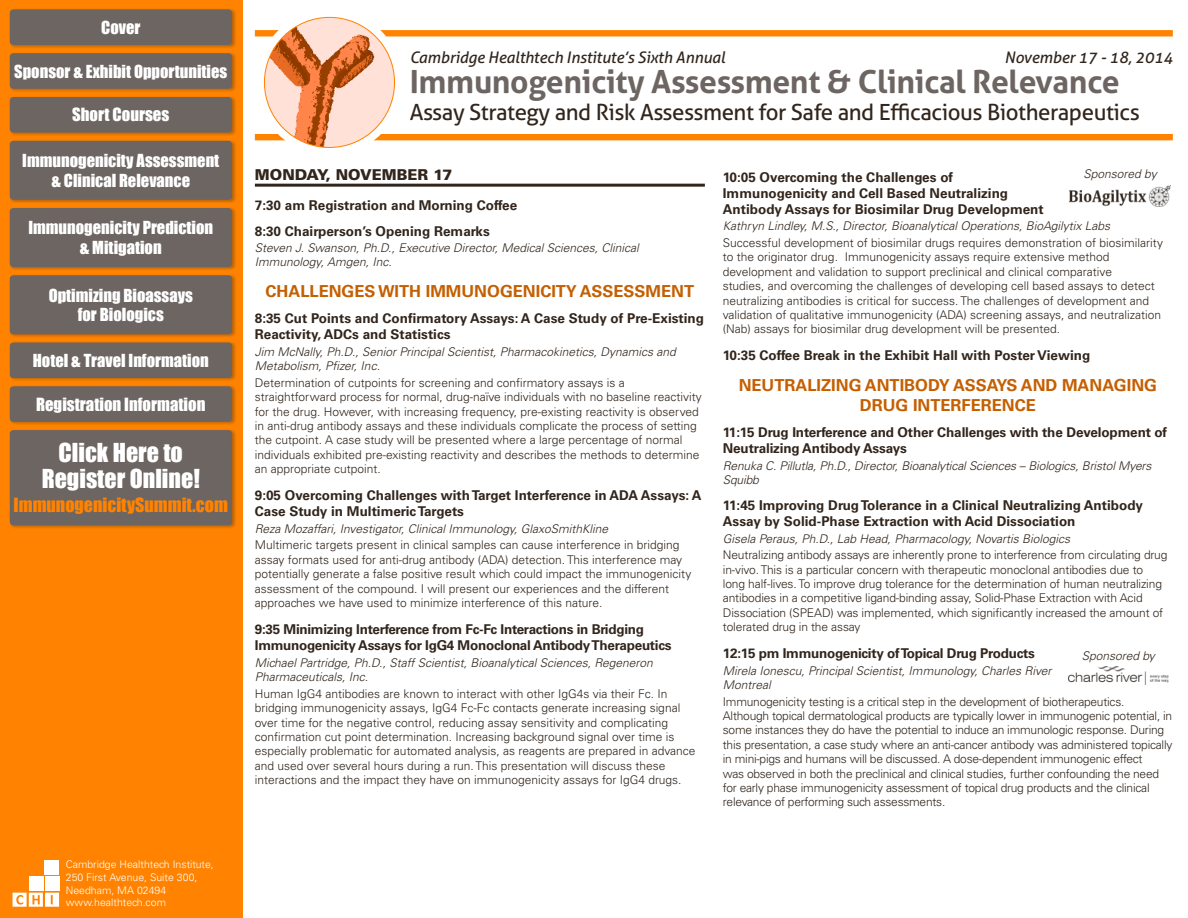
<style>
.page{position:relative;width:1188px;height:918px;background:#fff}
.page>*{position:absolute;margin:0;border:0;box-sizing:border-box;transform-origin:0 0}
.t1{font:700 31.8px "Aller";letter-spacing:-.01em;color:#6c6562}
.t2{font:24px/25.5px "Impact";color:#fff;text-align:center}
.t3{font:22.35px "Aller";letter-spacing:-.02em;color:#31251c}
.t4{font:18px "Impact";color:#ff8300}
.t5{font:16.8px "Impact";color:#fff}
.t6{font:16.5px/19.5px "Impact";color:#fff;text-align:center}
.t7{font:700 16.5px/19.8px "Univers LT Std";color:#c55f00;text-align:center}
.t8{font:italic 15.9px "Aller";letter-spacing:-.01em;color:#31251c}
.t9{font:900 15px "Univers LT Std";color:#31251c}
.t10{font:700 13.5px/16.2px "Univers LT Std";color:#31251c}
.t11{font:700 13.5px/16.2px "Univers LT Std";letter-spacing:-.02em;color:#31251c}
.t12{font:300 12px/14.4px "Univers LT Std";color:#31251c}
.t13{font:italic 300 12px/14.4px "Univers LT Std";color:#31251c}
.t14{font:300 12px/14.4px "Univers LT Std";letter-spacing:-.02em;color:#31251c}
.t15{font:300 10.5px/12.6px "Univers LT Std";color:#fff}
</style>
<div class="page">
<div style="left:0;top:0;width:243px;height:918px;background:#ff8300"></div>
<div style="left:9px;top:8px;width:227px;height:41px;background:#31251c;opacity:.33"></div>
<div style="left:10px;top:9px;width:222px;height:36px;background:#6c6562;border-radius:4px"></div>
<div style="left:9px;top:140px;width:227px;height:63px;background:#31251c;opacity:.33"></div>
<div style="left:10px;top:141px;width:222px;height:59px;background:#6c6562;border-radius:4px"></div>
<div style="left:9px;top:207px;width:227px;height:64px;background:#31251c;opacity:.33"></div>
<div style="left:10px;top:208px;width:222px;height:59px;background:#6c6562;border-radius:4px"></div>
<div style="left:9px;top:274px;width:227px;height:64px;background:#31251c;opacity:.33"></div>
<div style="left:10px;top:275px;width:222px;height:59px;background:#6c6562;border-radius:4px"></div>
<div style="left:9px;top:52px;width:227px;height:40px;background:#31251c;opacity:.33"></div>
<div style="left:10px;top:53px;width:222px;height:36px;background:#6c6562;border-radius:4px"></div>
<div style="left:9px;top:341px;width:227px;height:41px;background:#31251c;opacity:.33"></div>
<div style="left:10px;top:343px;width:222px;height:35px;background:#6c6562;border-radius:4px"></div>
<div style="left:9px;top:96px;width:227px;height:40px;background:#31251c;opacity:.33"></div>
<div style="left:10px;top:97px;width:222px;height:36px;background:#6c6562;border-radius:4px"></div>
<div style="left:9px;top:385px;width:227px;height:41px;background:#31251c;opacity:.33"></div>
<div style="left:10px;top:386px;width:222px;height:36px;background:#6c6562;border-radius:4px"></div>
<div style="left:9px;top:429px;width:227px;height:100px;background:#31251c;opacity:.33"></div>
<div style="left:10px;top:430px;width:222px;height:95px;background:#6c6562;border-radius:4px"></div>
<div style="left:29px;top:877px;width:14px;height:14px;background:#fff"></div>
<div style="left:45px;top:861px;width:14px;height:14px;background:#fff"></div>
<div style="left:45px;top:877px;width:14px;height:14px;background:#fff"></div>
<svg style="left:13px;top:893px;width:46px;height:14px"></svg>
<div style="left:255px;top:134px;width:918px;height:6px;background:#ff8300"></div>
<div style="left:255px;top:30px;width:918px;height:6px;background:#ff8300"></div>
<div style="left:256px;top:9px;width:146px;height:146px;border:8px solid #fff;border-radius:50%"></div>
<img style="left:264px;top:17px;width:130px;height:130px">
<hr style="left:255px;top:184px;width:450px;height:3px;background:#31251c">
<img style="left:1070px;top:185px;width:100px;height:22px">
<img style="left:1068px;top:666px;width:101px;height:19px">
<h3 class="t6" style="left:101px;top:17px;width:41px">Cover</h3>
<h3 class="t6" style="left:14px;top:61px;width:215px">Sponsor &amp; Exhibit Opportunities</h3>
<h3 class="t5" style="left:72px;top:102px;width:99px">Short Courses</h3>
<h3 class="t6" style="left:22px;top:150px;width:199px">Immunogenicity Assessment &amp; Clinical Relevance</h3>
<h3 class="t6" style="left:28px;top:218px;width:186px">Immunogenicity Prediction &amp; Mitigation</h3>
<h3 class="t6" style="left:49px;top:285px;width:146px">Optimizing Bioassays for Biologics</h3>
<h3 class="t6" style="left:33px;top:350px;width:177px">Hotel &amp; Travel Information</h3>
<h3 class="t5" style="left:36px;top:391px;width:171px">Registration Information</h3>
<h2 class="t2" style="left:42px;top:439px;width:160px">Click Here to<br>Register Online!</h2>
<h3 class="t4" style="left:14px;top:491px;width:216px">ImmunogenicitySummit.com</h3>
<p class="t15" style="left:66px;top:858px;width:149px">Cambridge Healthtech Institute,<br>250 First Avenue, Suite 300,<br>Needham, MA 02494 www.healthtech.com</p>
<h3 class="t8" style="left:410px;top:47px;width:317px">Cambridge Healthtech Institute’s Sixth Annual</h3>
<h3 class="t8" style="left:1005px;top:47px;width:170px">November 17 - 18, 2014</h3>
<h1 class="t1" style="left:410px;top:62px;width:711px">Immunogenicity Assessment &amp; Clinical Relevance</h1>
<h3 class="t3" style="left:410px;top:98px;width:732px">Assay Strategy and Risk Assessment for Safe and Efficacious Biotherapeutics</h3>
<p class="t9" style="left:255px;top:166px;width:199px">MONDAY, NOVEMBER 17</p>
<p class="t10" style="left:255px;top:192px;width:264px;line-height:26px">7:30 am Registration and Morning Coffee<br>8:30 Chairperson’s Opening Remarks</p>
<p class="t13" style="left:255px;top:241px;width:386px">Steven J. Swanson, Ph.D., Executive Director, Medical Sciences, Clinical<br>Immunology, Amgen, Inc.</p>
<h3 class="t7" style="left:266px;top:281px;width:430px">CHALLENGES WITH IMMUNOGENICITY ASSESSMENT</h3>
<p class="t10" style="left:255px;top:310px;width:451px">8:35 Cut Points and Confirmatory Assays: A Case Study of Pre-Existing<br>Reactivity, ADCs and Statistics</p>
<p class="t13" style="left:255px;top:344px;width:422px">Jim McNally, Ph.D., Senior Principal Scientist, Pharmacokinetics, Dynamics and<br>Metabolism, Pfizer, Inc.</p>
<p class="t12" style="left:255px;top:375px;width:449px">Determination of cutpoints for screening and confirmatory assays is a straightforward process for normal, drug-naïve individuals with no baseline reactivity for the drug. However, with increasing frequency, pre-existing reactivity is observed in anti-drug antibody assays and these individuals complicate the process of setting the cutpoint. A case study will be presented where a large percentage of normal individuals exhibited pre-existing reactivity and describes the methods to determine an appropriate cutpoint.</p>
<p class="t10" style="left:255px;top:487px;width:448px">9:05 Overcoming Challenges with Target Interference in ADA Assays: A<br>Case Study in Multimeric Targets</p>
<p class="t13" style="left:255px;top:522px;width:355px">Reza Mozaffari, Investigator, Clinical Immunology, GlaxoSmithKline</p>
<p class="t12" style="left:255px;top:538px;width:438px">Multimeric targets present in clinical samples can cause interference in bridging assay formats used for anti-drug antibody (ADA) detection. This interference may potentially generate a false positive result which could impact the immunogenicity assessment of the compound. I will present our experiences and the different approaches we have used to minimize interference of this nature.</p>
<p class="t11" style="left:255px;top:621px;width:418px">9:35 Minimizing Interference from Fc-Fc Interactions in Bridging<br>Immunogenicity Assays for IgG4 Monoclonal Antibody Therapeutics</p>
<p class="t13" style="left:255px;top:655px;width:399px">Michael Partridge, Ph.D., Staff Scientist, Bioanalytical Sciences, Regeneron<br>Pharmaceuticals, Inc.</p>
<p class="t12" style="left:255px;top:686px;width:442px">Human IgG4 antibodies are known to interact with other IgG4s via their Fc. In bridging immunogenicity assays, IgG4 Fc-Fc contacts generate increasing signal over time for the negative control, reducing assay sensitivity and complicating confirmation cut point determination. Increasing background signal over time is especially problematic for automated analysis, as reagents are prepared in advance and used over several hours during a run. This presentation will discuss these interactions and the impact they have on immunogenicity assays for IgG4 drugs.</p>
<p class="t10" style="left:723px;top:169px;width:232px">10:05 Overcoming the Challenges of</p>
<p class="t13" style="left:1084px;top:167px;width:75px">Sponsored by</p>
<p class="t10" style="left:723px;top:185px;width:322px">Immunogenicity and Cell Based Neutralizing<br>Antibody Assays for Biosimilar Drug Development</p>
<p class="t13" style="left:723px;top:219px;width:389px">Kathryn Lindley, M.S., Director, Bioanalytical Operations, BioAgilytix Labs</p>
<p class="t12" style="left:723px;top:236px;width:442px">Successful development of biosimilar drugs requires demonstration of biosimilarity to the originator drug. Immunogenicity assays require extensive method development and validation to support preclinical and clinical comparative<br>studies, and overcoming the challenges of developing cell based assays to detect neutralizing antibodies is critical for success. The challenges of development and validation of qualitative immunogenicity (ADA) screening assays, and neutralization (Nab) assays for biosimilar drug development will be presented.</p>
<p class="t10" style="left:723px;top:348px;width:369px">10:35 Coffee Break in the Exhibit Hall with Poster Viewing</p>
<h3 class="t7" style="left:739px;top:375px;width:420px">NEUTRALIZING ANTIBODY ASSAYS AND MANAGING<br>DRUG INTERFERENCE</h3>
<p class="t10" style="left:723px;top:424px;width:446px">11:15 Drug Interference and Other Challenges with the Development of<br>Neutralizing Antibody Assays</p>
<p class="t13" style="left:723px;top:458px;width:430px">Renuka C. Pillutla, Ph.D., Director, Bioanalytical Sciences – Biologics, Bristol Myers<br>Squibb</p>
<p class="t10" style="left:723px;top:497px;width:422px">11:45 Improving Drug Tolerance in a Clinical Neutralizing Antibody<br>Assay by Solid-Phase Extraction with Acid Dissociation</p>
<p class="t13" style="left:723px;top:531px;width:349px">Gisela Peraus, Ph.D., Lab Head, Pharmacology, Novartis Biologics</p>
<p class="t12" style="left:723px;top:548px;width:446px">Neutralizing antibody assays are inherently prone to interference from circulating drug in-vivo. This is a particular concern with therapeutic monoclonal antibodies due to long half-lives. To improve drug tolerance for the determination of human neutralizing antibodies in a competitive ligand-binding assay, Solid-Phase Extraction with Acid Dissociation (SPEAD) was implemented, which significantly increased the amount of tolerated drug in the assay</p>
<p class="t11" style="left:723px;top:645px;width:314px">12:15 pm Immunogenicity of Topical Drug Products</p>
<p class="t13" style="left:1082px;top:648px;width:75px">Sponsored by</p>
<p class="t13" style="left:723px;top:663px;width:330px">Mirela Ionescu, Principal Scientist, Immunology, Charles River<br>Montreal</p>
<p class="t14" style="left:723px;top:694px;width:451px">Immunogenicity testing is a critical step in the development of biotherapeutics.<br>Although topical dermatological products are typically lower in immunogenic potential, in some instances they do have the potential to induce an immunologic response. During this presentation, a case study where an anti-cancer antibody was administered topically in mini-pigs and humans will be discussed. A dose-dependent immunogenic effect<br>was observed in both the preclinical and clinical studies, further confounding the need for early phase immunogenicity assessment of topical drug products and the clinical relevance of performing such assessments.</p>
</div>
